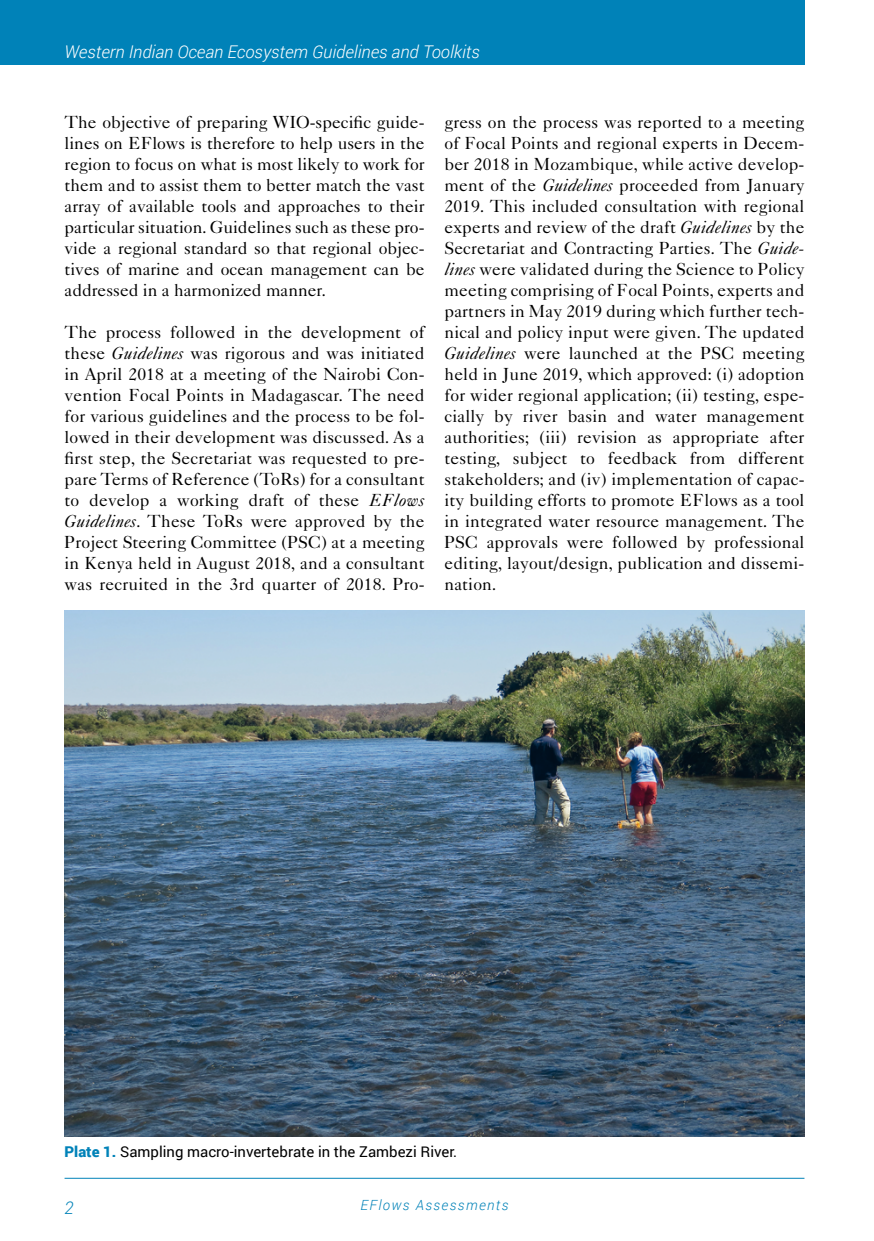
<style>
.page{position:relative;width:874px;height:1241px;background:#fff}
.page>*{position:absolute;margin:0;border:0;box-sizing:border-box;transform-origin:0 0}
.t1{font:17.5px/21px "Caslon 540 LT Std";letter-spacing:.01em;color:#000;text-align:justify}
.t2{font:italic 300 17.5px "Roboto";color:#fff}
.t3{font:italic 300 17.5px "Roboto";color:#0082b8}
.t4{font:14.88px "Roboto";color:#000}
.t5{font:italic 300 14px "Roboto";letter-spacing:.1em;color:#0082b8}
.s1{font-style:italic}
.s2{font-weight:900;color:#0082b8}
</style>
<div class="page">
<hr style="left:64px;top:1177px;width:740px;height:1px;background:#0082b8">
<div style="left:0;top:0;width:804px;height:64px;background:#0082b8"></div>
<img style="left:64px;top:610px;width:740px;height:525px">
<p class="t2" style="left:64px;top:39px;width:416px">Western Indian Ocean Ecosystem Guidelines and Toolkits</p>
<p class="t1" style="left:64px;top:111px;width:361px">The objective of preparing WIO-specific guide&shy;lines on EFlows is therefore to help users in the region to focus on what is most likely to work for them and to assist them to better match the vast array of available tools and approaches to their particular situation. Guidelines such as these pro&shy;vide a regional standard so that regional objec&shy;tives of marine and ocean management can be addressed in a harmonized manner.</p>
<p class="t1" style="left:64px;top:321px;width:361px">The process followed in the development of these <span class="s1">Guidelines</span> was rigorous and was initiated in April 2018 at a meeting of the Nairobi Con&shy;vention Focal Points in Madagascar. The need for various guidelines and the process to be fol&shy;lowed in their development was discussed. As a first step, the Secretariat was requested to pre&shy;pare Terms of Reference (ToRs) for a consultant to develop a working draft of these <span class="s1">EFlows Guidelines</span>. These ToRs were approved by the Project Steering Committee (PSC) at a meeting in Kenya held in August 2018, and a consultant was recruited in the 3rd quarter of 2018. Pro-</p>
<p class="t1" style="left:444px;top:111px;width:361px">gress on the process was reported to a meeting of Focal Points and regional experts in Decem&shy;ber 2018 in Mozambique, while active develop&shy;ment of the <span class="s1">Guidelines</span> proceeded from January 2019. This included consultation with regional experts and review of the draft <span class="s1">Guidelines</span> by the Secretariat and Contracting Parties. The <span class="s1">Guide&shy;lines</span> were validated during the Science to Policy meeting comprising of Focal Points, experts and partners in May 2019 during which further tech&shy;nical and policy input were given. The updated <span class="s1">Guidelines</span> were launched at the PSC meeting held in June 2019, which approved: (i) adoption for wider regional application; (ii) testing, espe&shy;cially by river basin and water management authorities; (iii) revision as appropriate after testing, subject to feedback from different stakeholders; and (iv) implementation of capac&shy;ity building efforts to promote EFlows as a tool in integrated water resource management. The PSC approvals were followed by professional editing, layout/design, publication and dissemi&shy;nation.</p>
<p class="t4" style="left:64px;top:1141px;width:394px"><span class="s2">Plate 1.</span> Sampling macro-invertebrate in the Zambezi River.</p>
<p class="t3" style="left:64px;top:1194px;width:11px">2</p>
<p class="t5" style="left:360px;top:1194px;width:149px">EFlows Assessments</p>
</div>
